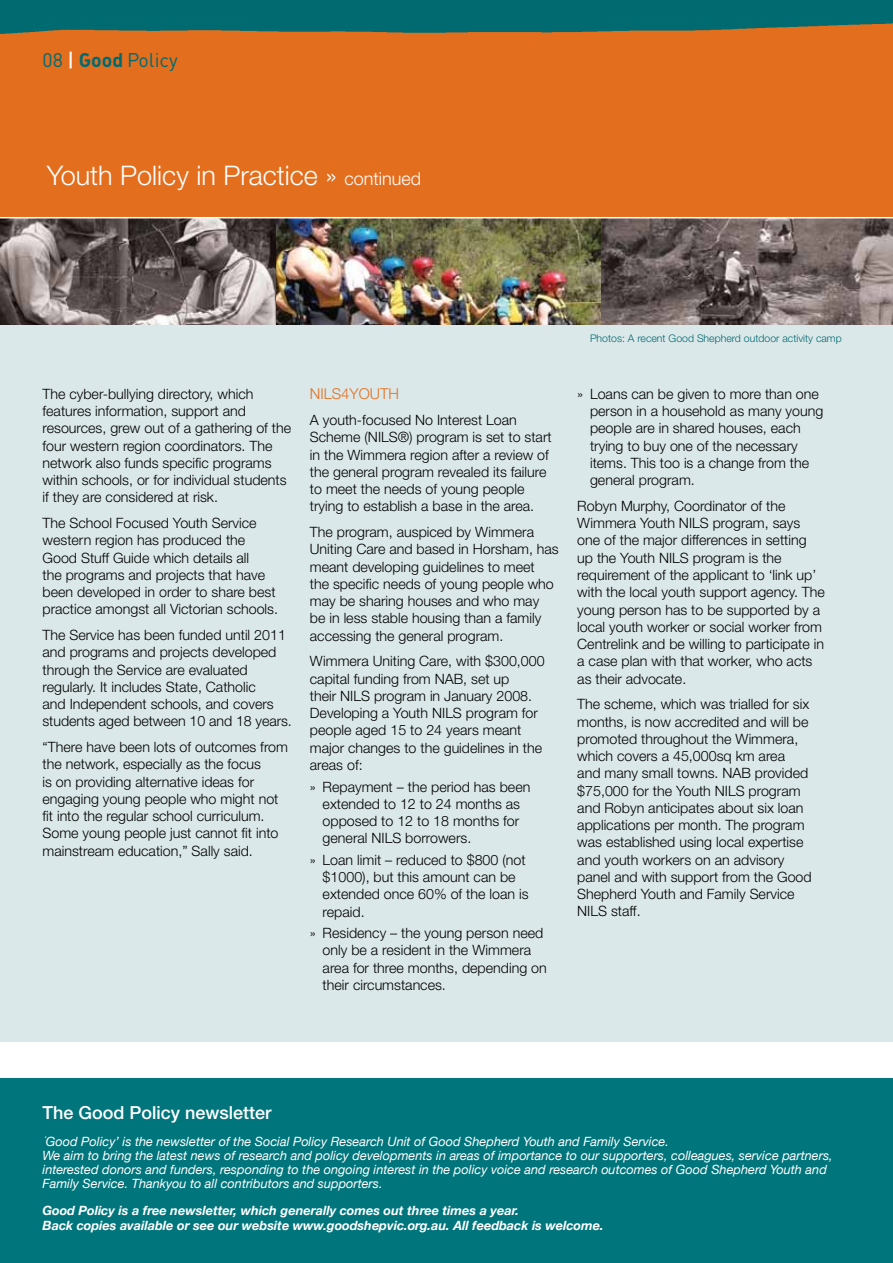
<style>
.page{position:relative;width:893px;height:1263px;background:#fff}
.page>*{position:absolute;margin:0;border:0;box-sizing:border-box;transform-origin:0 0}
.t1{font:300 27px "Helvetica Neue";color:#fff}
.t2{font:19.5px "DIN";color:#006a71}
.t3{font:500 18px "Helvetica Neue";color:#fff}
.t4{font:300 15px "Helvetica Neue";color:#e36f1e}
.t5{font:300 14.25px/17.2px "Helvetica Neue";color:#000}
.t6{font:italic 12.75px/14.2px "Helvetica Neue";color:#fff}
.t7{font:italic 700 12.75px/14.2px "Helvetica Neue";color:#fff}
.t8{font:300 10.5px "Helvetica Neue";color:#006a71}
.s1{font-weight:500;color:#fff}
.s2{font-weight:700}
.s3{font-size:18px}
.s4{font-family:"DIN";font-weight:300}
</style>
<div class="page">
<div style="left:0;top:0;width:893px;height:323px;background:#e36f1e"></div>
<div style="left:0;top:218px;width:893px;height:824px;background:#dbe8e9"></div>
<img style="left:274px;top:218px;width:619px;height:106px">
<img style="left:0;top:219px;width:276px;height:105px">
<div style="left:0;top:1078px;width:893px;height:185px;background:#00757c"></div>
<img style="left:0;top:0;width:893px;height:34px">
<hr style="left:0;top:217px;width:893px;height:1px;background:#fff">
<h2 class="t2" style="left:43px;top:48px;width:137px">08 <span class="s1">|</span> <span class="s2">Good</span> Policy</h2>
<h1 class="t1" style="left:47px;top:159px;width:376px">Youth Policy in Practice » <span class="s3">continued</span></h1>
<p class="t5" style="left:43px;top:385px;width:250px">The cyber-bullying directory, which features information, support and resources, grew out of a gathering of the four western region coordinators. The network also funds specific programs within schools, or for individual students if they are considered at risk.</p>
<p class="t5" style="left:43px;top:514px;width:237px">The School Focused Youth Service western region has produced the Good Stuff Guide which details all<br>the programs and projects that have been developed in order to share best practice amongst all Victorian schools.</p>
<p class="t5" style="left:43px;top:626px;width:251px">The Service has been funded until 2011 and programs and projects developed through the Service are evaluated regularly. It includes State, Catholic<br>and Independent schools, and covers students aged between 10 and 18 years.</p>
<p class="t5" style="left:43px;top:738px;width:247px">“There have been lots of outcomes from the network, especially as the focus<br>is on providing alternative ideas for engaging young people who might not fit into the regular school curriculum.<br>Some young people just cannot fit into mainstream education,” Sally said.</p>
<p class="t4" style="left:310px;top:385px;width:91px">NILS4Yo uth</p>
<p class="t5" style="left:310px;top:411px;width:243px">A youth-focused No Interest Loan Scheme (NILS®) program is set to start in the Wimmera region after a review of the general program revealed its failure to meet the needs of young people trying to establish a base in the area.</p>
<p class="t5" style="left:310px;top:523px;width:250px">The program, auspiced by Wimmera Uniting Care and based in Horsham, has meant developing guidelines to meet<br>the specific needs of young people who may be sharing houses and who may<br>be in less stable housing than a family accessing the general program.</p>
<p class="t5" style="left:310px;top:652px;width:236px">Wimmera Uniting Care, with $300,000 capital funding from NAB, set up<br>their NILS program in January 2008.<br>Developing a Youth NILS program for people aged 15 to 24 years meant major changes to the guidelines in the areas of:</p>
<p class="t5" style="left:323px;top:777px;width:209px;text-indent:-13px">» Repayment – the period has been extended to 12 to 24 months as opposed to 12 to 18 months for general NILS borrowers.</p>
<p class="t5" style="left:323px;top:851px;width:207px;text-indent:-13px">» Loan limit – reduced to $800 (not $1000), but this amount can be extended once 60% of the loan is repaid.</p>
<p class="t5" style="left:323px;top:924px;width:226px;text-indent:-13px">» Residency – the young person need only be a resident in the Wimmera area for three months, depending on their circumstances.</p>
<p class="t8" style="left:590px;top:332px;width:253px">Photos: A recent Good Shepherd outdoor activity camp</p>
<p class="t5" style="left:590px;top:385px;width:235px;text-indent:-13px">» Loans can be given to more than one person in a household as many young people are in shared houses, each trying to buy one of the necessary items. This too is a change from the general program.</p>
<p class="t5" style="left:577px;top:497px;width:249px">Robyn Murphy, Coordinator of the Wimmera Youth NILS program, says one of the major differences in setting up the Youth NILS program is the requirement of the applicant to ‘link up’ with the local youth support agency. The young person has to be supported by a local youth worker or social worker from Centrelink and be willing to participate in a case plan with that worker, who acts as their advocate.</p>
<p class="t5" style="left:577px;top:695px;width:236px">The scheme, which was trialled for six months, is now accredited and will be promoted throughout the Wimmera, which covers a 45,000sq km area and many small towns. NAB provided $75,000 for the Youth NILS program and Robyn anticipates about six loan applications per month. The program was established using local expertise and youth workers on an advisory panel and with support from the Good Shepherd Youth and Family Service NILS staff.</p>
<p class="t3" style="left:43px;top:1101px;width:231px">The Good Policy newsletter</p>
<p class="t6" style="left:43px;top:1134px;width:792px"><span class="s4">‘</span>Good Policy’ is the newsletter of the Social Policy Research Unit of Good Shepherd Youth and Family Service.<br>We aim to bring the latest news of research and policy developments in areas of importance to our supporters, colleagues, service partners, interested donors and funders, responding to the ongoing interest in the policy voice and research outcomes of Good Shepherd Youth and Family Service. Thankyou to all contributors and supporters.</p>
<p class="t7" style="left:43px;top:1203px;width:562px">Good Policy is a free newsletter, which generally comes out three times a year.<br>Back copies available or see our website www.goodshepvic.org.au. All feedback is welcome.</p>
</div>
